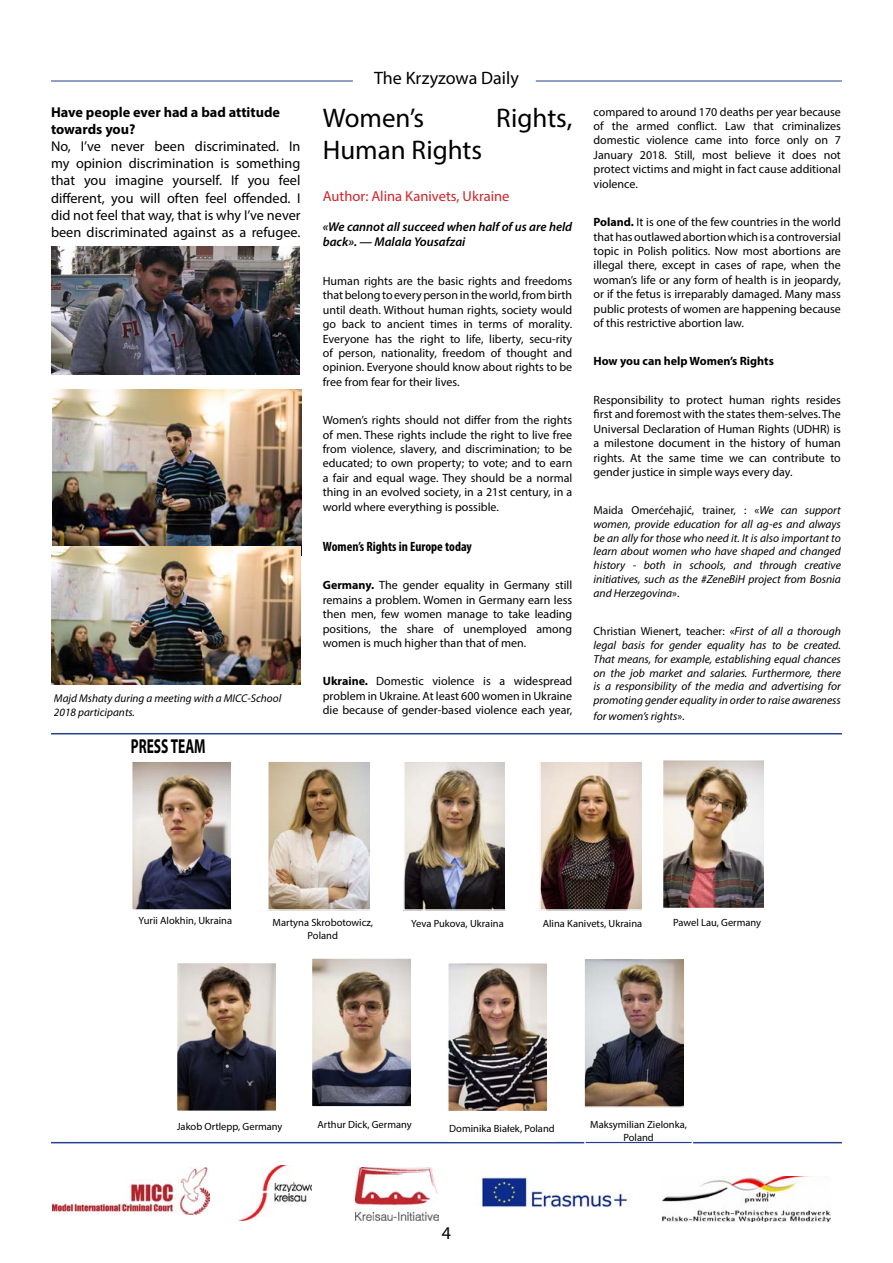
<style>
.page{position:relative;width:893px;height:1263px;background:#fff}
.page>*{position:absolute;margin:0;border:0;box-sizing:border-box;transform-origin:0 0}
.t1{font:27px "Myriad Pro";color:#000}
.t2{font:700 20.25px "Myriad Pro";color:#000;scale:.67 1}
.t3{font:18px "Myriad Pro";color:#000}
.t4{font:14.55px "Myriad Pro";color:#d2232a}
.t5{font:14.25px/17.1px "Myriad Pro";color:#000;text-align:justify}
.t6{font:700 14.25px/17.1px "Myriad Pro";color:#000}
.t7{font:700 condensed 13.5px "Myriad Pro";color:#000}
.t8{font:italic 600 12.75px/15.3px "Myriad Pro";color:#000}
.t9{font:12px/14.4px "Myriad Pro";color:#000;text-align:justify}
.t10{font:700 12px "Myriad Pro";color:#000}
.t11{font:italic 11.55px/13.8px "Myriad Pro";color:#000;text-align:justify}
.t12{font:italic 11.25px/13.5px "Myriad Pro";color:#000}
.t13{font:10.5px/12.6px "Myriad Pro";color:#000;text-align:center}
.s1{font-weight:700}
.s2{font-style:normal}
</style>
<div class="page">
<hr style="left:51px;top:81px;width:302px;height:1px;background:#25408f">
<hr style="left:536px;top:81px;width:306px;height:1px;background:#25408f">
<hr style="left:51px;top:733px;width:791px;height:1px;background:#25408f">
<img style="left:52px;top:1167px;width:158px;height:47px">
<img style="left:238px;top:1166px;width:73px;height:54px">
<img style="left:356px;top:1167px;width:82px;height:53px">
<img style="left:542px;top:763px;width:99px;height:145px">
<div style="left:539px;top:760px;width:108px;height:151px;border:2px solid #fff"></div>
<img style="left:134px;top:763px;width:97px;height:145px">
<div style="left:131px;top:760px;width:108px;height:151px;border:2px solid #fff"></div>
<img style="left:270px;top:763px;width:100px;height:145px">
<div style="left:267px;top:760px;width:108px;height:151px;border:2px solid #fff"></div>
<img style="left:406px;top:763px;width:98px;height:145px">
<div style="left:403px;top:760px;width:108px;height:151px;border:2px solid #fff"></div>
<hr style="left:51px;top:1142px;width:791px;height:1px;background:#25408f">
<img style="left:480px;top:1170px;width:148px;height:37px">
<img style="left:665px;top:762px;width:99px;height:144px">
<div style="left:662px;top:759px;width:108px;height:150px;border:2px solid #fff"></div>
<img style="left:179px;top:965px;width:97px;height:144px">
<div style="left:176px;top:962px;width:108px;height:150px;border:2px solid #fff"></div>
<img style="left:314px;top:960px;width:97px;height:144px">
<div style="left:311px;top:957px;width:107px;height:150px;border:2px solid #fff"></div>
<img style="left:450px;top:965px;width:97px;height:144px">
<div style="left:447px;top:962px;width:108px;height:150px;border:2px solid #fff"></div>
<img style="left:586px;top:960px;width:97px;height:145px">
<div style="left:583px;top:957px;width:108px;height:151px;border:2px solid #fff"></div>
<div style="left:584px;top:1119px;width:109px;height:26px;border:2px solid #fff"></div>
<img style="left:663px;top:1176px;width:167px;height:46px">
<img style="left:52px;top:247px;width:248px;height:127px">
<img style="left:52px;top:389px;width:250px;height:166px">
<img style="left:51px;top:547px;width:249px;height:137px">
<p class="t6" style="left:51px;top:103px;width:231px">Have people ever had a bad attitude towards you?</p>
<p class="t5" style="left:51px;top:138px;width:251px">No, I’ve never been discriminated. In my opinion discrimination is something that you imagine yourself. If you feel different, you will often feel offended. I did not feel that way, that is why I’ve never been discriminated against as a refugee.</p>
<p class="t12" style="left:54px;top:692px;width:229px">Majd Mshaty during a meeting with a MICC-School<br>2018 participants.</p>
<h2 class="t2" style="left:131px;top:732px;width:113px">PRESS TEAM</h2>
<h3 class="t3" style="left:374px;top:67px;width:146px">The Krzyzowa Daily</h3>
<h1 class="t1" style="left:323px;top:101px;width:103px">Women’s</h1>
<h1 class="t1" style="left:496px;top:101px;width:78px">Rights,</h1>
<h1 class="t1" style="left:323px;top:133px;width:161px">Human Rights</h1>
<p class="t4" style="left:323px;top:187px;width:188px">Author: Alina Kanivets, Ukraine</p>
<p class="t8" style="left:323px;top:219px;width:251px">«We cannot all succeed when half of us are held back». — Malala Yousafzai</p>
<p class="t9" style="left:323px;top:273px;width:251px">Human rights are the basic rights and freedoms that belong to every person in the world, from birth until death. Without human rights, society would go back to ancient times in terms of morality.<br>Everyone has the right to life, liberty, secu-rity of person, nationality, freedom of thought and opinion. Everyone should know about rights to be free from fear for their lives.</p>
<p class="t9" style="left:323px;top:413px;width:251px">Women’s rights should not differ from the rights of men. These rights include the right to live free from violence, slavery, and discrimination; to be educated; to own property; to vote; and to earn a fair and equal wage. They should be a normal thing in an evolved society, in a 21st century, in a world where everything is possible.</p>
<p class="t7" style="left:323px;top:538px;width:151px">Women’s Rights in Europe today</p>
<p class="t9" style="left:323px;top:578px;width:251px"><span class="s1">Germany.</span> The gender equality in Germany still remains a problem. Women in Germany earn less then men, few women manage to take leading positions, the share of unemployed among women is much higher than that of men.</p>
<p class="t9" style="left:323px;top:674px;width:251px"><span class="s1">Ukraine.</span> Domestic violence is a widespread problem in Ukraine. At least 600 women in Ukraine die because of gender-based violence each year,</p>
<p class="t9" style="left:594px;top:104px;width:249px">compared to around 170 deaths per year because of the armed conflict. Law that criminalizes domestic violence came into force only on 7<br>January 2018. Still, most believe it does not protect victims and might in fact cause additional violence.</p>
<p class="t9" style="left:594px;top:215px;width:249px"><span class="s1">Poland.</span> It is one of the few countries in the world that has outlawed abortion which is a controversial topic in Polish politics. Now most abortions are illegal there, except in cases of rape, when the woman’s life or any form of health is in jeopardy, or if the fetus is irreparably damaged. Many mass public protests of women are happening because of this restrictive abortion law.</p>
<p class="t10" style="left:594px;top:354px;width:182px">How you can help Women’s Rights</p>
<p class="t9" style="left:594px;top:392px;width:249px">Responsibility to protect human rights resides first and foremost with the states them-selves. The Universal Declaration of Human Rights (UDHR) is a milestone document in the history of human rights. At the same time we can contribute to gender justice in simple ways every day.</p>
<p class="t11" style="left:594px;top:503px;width:249px"><span class="s2">Maida Omerćehajić, trainer, : «</span>We can support women, provide education for all ag-es and always be an ally for those who need it. It is also important to learn about women who have shaped and changed history - both in schools, and through creative initiatives, such as the #ZeneBiH project from Bosnia and Herzegovina<span class="s2">».</span></p>
<p class="t11" style="left:594px;top:624px;width:249px"><span class="s2">Christian Wienert, teacher: «</span>First of all a thorough legal basis for gender equality has to be created.<br>That means, for example, establishing equal chances on the job market and salaries. Furthermore, there is a responsibility of the media and advertising for promoting gender equality in order to raise awareness</p>
<p class="t11" style="left:594px;top:709px;width:93px">for women’s rights<span class="s2">».</span></p>
<p class="t13" style="left:139px;top:914px;width:95px">Yurii Alokhin, Ukraina</p>
<p class="t13" style="left:272px;top:916px;width:102px">Martyna Skrobotowicz,<br>Poland</p>
<p class="t13" style="left:411px;top:917px;width:94px">Yeva Pukova, Ukraina</p>
<p class="t13" style="left:543px;top:917px;width:101px">Alina Kanivets, Ukraina</p>
<p class="t13" style="left:673px;top:916px;width:90px">Pawel Lau, Germany</p>
<p class="t13" style="left:177px;top:1120px;width:107px">Jakob Ortlepp, Germany</p>
<p class="t13" style="left:317px;top:1118px;width:96px">Arthur Dick, Germany</p>
<p class="t13" style="left:449px;top:1122px;width:107px">Dominika Białek, Poland</p>
<h3 class="t3" style="left:442px;top:1222px;width:11px">4</h3>
<p class="t13" style="left:590px;top:1118px;width:98px">Maksymilian Zielonka,<br>Poland</p>
</div>
